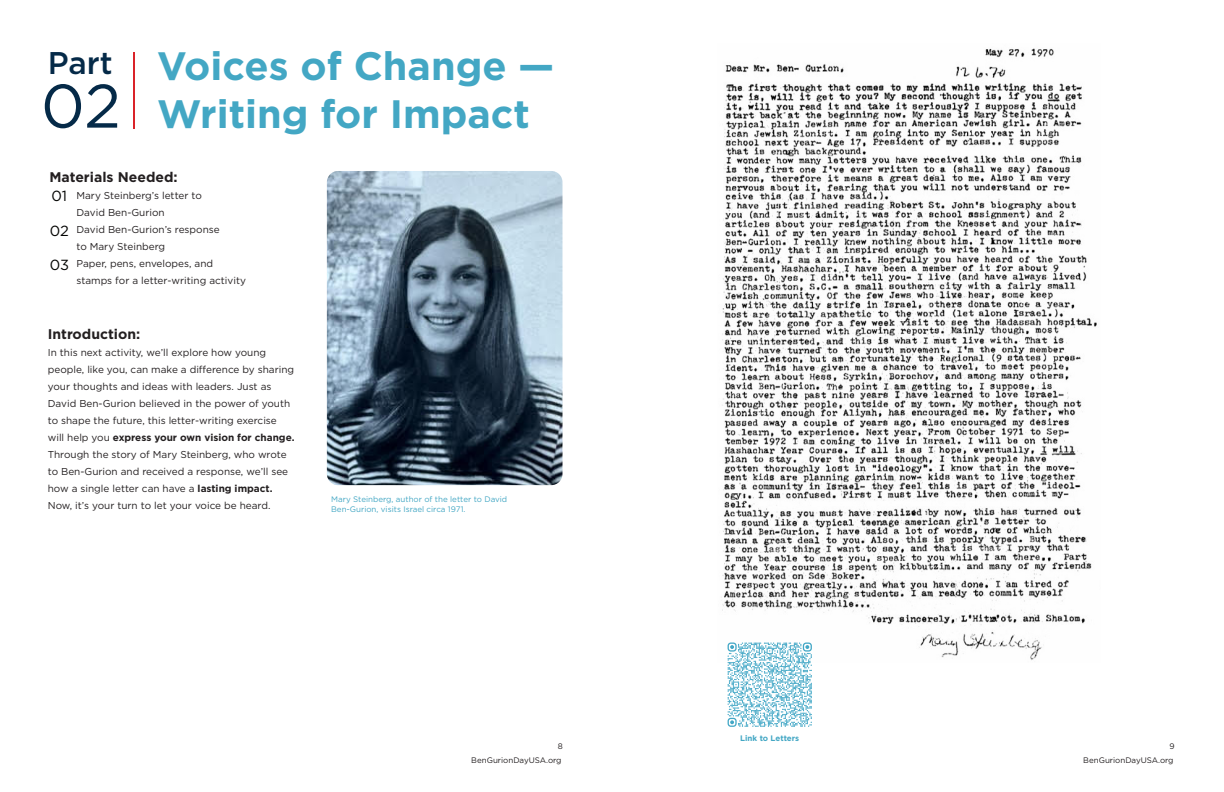
<style>
.page{position:relative;width:1224px;height:792px;background:#fff}
.page>*{position:absolute;margin:0;border:0;box-sizing:border-box;transform-origin:0 0}
.t1{font:61.3px "Gotham";color:#052a48}
.t2{font:700 39.6px "Gotham";color:#43a7c4}
.t3{font:500 31.4px "Gotham";color:#052a48}
.t4{font:14.7px "Gotham";color:#040503}
.t5{font:700 14px "Gotham";color:#231f20}
.t6{font:10px/17px "Gotham";color:#231f20}
.t7{font:8px/9.6px "Gotham";color:#43a7c4}
.t8{font:8px "Gotham";color:#231f20}
.t9{font:700 8px "Gotham";color:#43a7c4}
.s1{font-weight:700}
</style>
<div class="page">
<hr style="left:133px;top:52px;width:1px;height:76px;background:#da2329">
<img style="left:327px;top:171px;width:235px;height:314px">
<img style="left:721px;top:48px;width:376px;height:613px">
<svg style="left:728px;top:643px;width:84px;height:84px"></svg>
<p class="t3" style="left:48px;top:42px;width:66px">Part</p>
<p class="t1" style="left:41px;top:67px;width:81px">02</p>
<p class="t2" style="left:157px;top:40px;width:398px">Voices of Change —</p>
<p class="t2" style="left:157px;top:87px;width:374px">Writing for Impact</p>
<p class="t5" style="left:49px;top:168px;width:130px">Materials Needed:</p>
<p class="t4" style="left:51px;top:186px;width:17px">01</p>
<p class="t4" style="left:50px;top:221px;width:21px">02</p>
<p class="t4" style="left:50px;top:256px;width:21px">03</p>
<p class="t6" style="left:76px;top:187px;width:127px">Mary Steinberg’s letter to</p>
<p class="t6" style="left:76px;top:204px;width:90px">David Ben-Gurion</p>
<p class="t6" style="left:76px;top:221px;width:145px">David Ben-Gurion’s response</p>
<p class="t6" style="left:76px;top:238px;width:90px">to Mary Steinberg</p>
<p class="t6" style="left:76px;top:255px;width:138px">Paper, pens, envelopes, and</p>
<p class="t6" style="left:76px;top:272px;width:171px">stamps for a letter-writing activity</p>
<p class="t5" style="left:48px;top:325px;width:94px">Introduction:</p>
<p class="t6" style="left:48px;top:344px;width:248px">In this next activity, we’ll explore how young people, like you, can make a difference by sharing your thoughts and ideas with leaders. Just as David Ben-Gurion believed in the power of youth to shape the future, this letter-writing exercise will help you <span class="s1">express your own vision for change.<br></span>Through the story of Mary Steinberg, who wrote to Ben-Gurion and received a response, we’ll see how a single letter can have a <span class="s1">lasting impact.<br></span>Now, it’s your turn to let your voice be heard.</p>
<p class="t7" style="left:331px;top:494px;width:178px">Mary Steinberg, author of the letter to David<br>Ben-Gurion, visits Israel circa 1971.</p>
<p class="t9" style="left:740px;top:733px;width:60px">Link to Letters</p>
<p class="t8" style="left:558px;top:741px;width:7px">8</p>
<p class="t8" style="left:1170px;top:741px;width:7px">9</p>
<p class="t8" style="left:471px;top:755px;width:92px">BenGurionDayUSA.org</p>
<p class="t8" style="left:1083px;top:755px;width:92px">BenGurionDayUSA.org</p>
</div>
